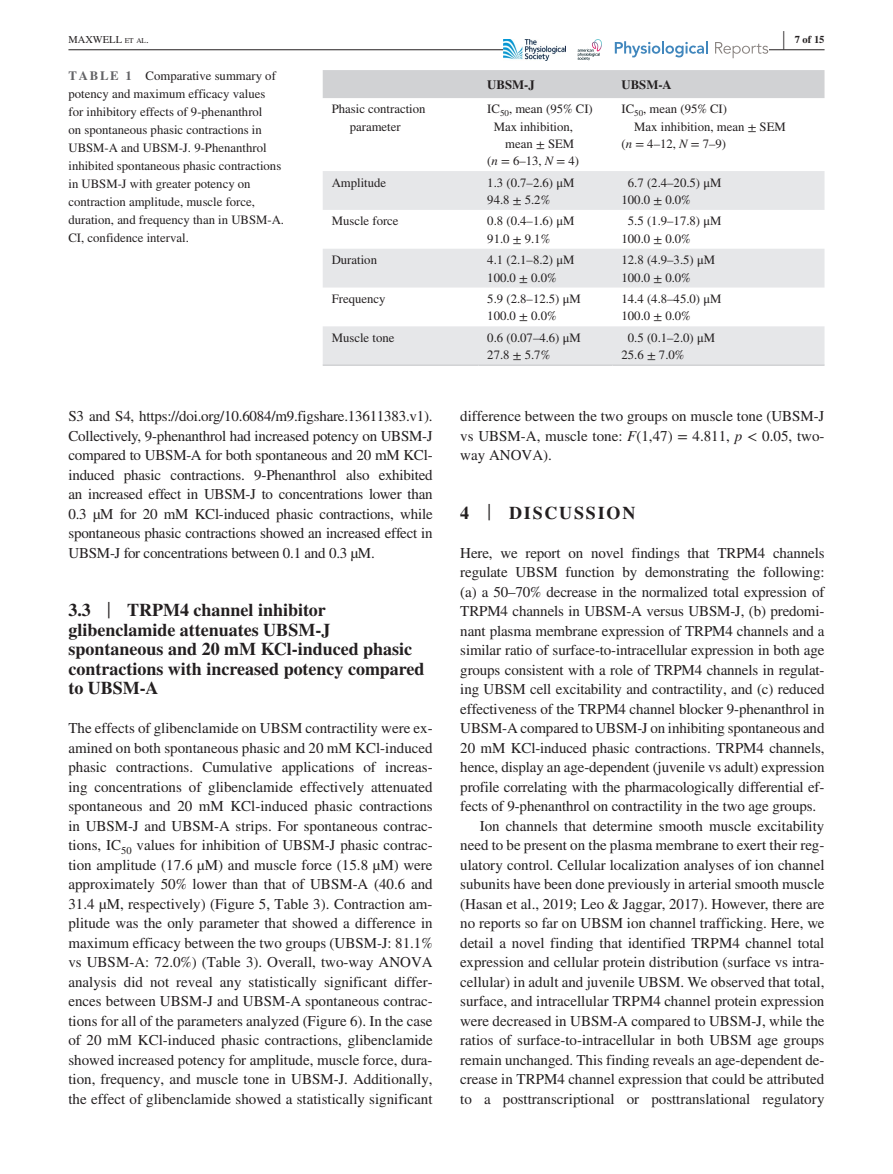
<style>
.page{position:relative;width:893px;height:1174px;background:#fff}
.page>*{position:absolute;margin:0;border:0;box-sizing:border-box;transform-origin:0 0}
.t1{font:700 25.95px "STIX";color:#231f20;scale:.36 1}
.t2{font:700 18px/19.5px "STIX";color:#231f20}
.t3{font:700 18px "STIX";letter-spacing:.1em;color:#231f20}
.t4{font:15px/19.5px "STIX";letter-spacing:-.01em;color:#231f20;text-align:justify}
.t5{font:12.75px/17.2px "STIX";color:#231f20}
.t6{font:700 12.75px "STIX";color:#231f20}
.t7{font:10.5px "STIX";color:#231f20}
.t8{font:700 10.5px "STIX";color:#231f20}
.s1{font-size:7.35px}
.s2{font-weight:700;color:#636366}
.s3{font-style:italic}
.s4{font-weight:400;font-size:23.7px}
</style>
<div class="page">
<hr style="left:68px;top:49px;width:756px;height:1px;background:#231f20">
<div style="left:504px;top:39px;width:264px;height:21px;background:#fff"></div>
<svg style="left:578px;top:39px;width:24px;height:21px"></svg>
<img style="left:504px;top:39px;width:61px;height:21px">
<svg style="left:615px;top:41px;width:93px;height:16px"></svg>
<svg style="left:715px;top:42px;width:53px;height:16px"></svg>
<div style="left:323px;top:70px;width:501px;height:28px;background:#d1d2d4"></div>
<svg style="left:323px;top:171px;width:501px;height:193px;fill:#e6e7e9"></svg>
<hr style="left:323px;top:364px;width:155px;height:2px;background:#d1d2d4">
<hr style="left:478px;top:364px;width:135px;height:2px;background:#d1d2d4">
<hr style="left:613px;top:364px;width:211px;height:2px;background:#d1d2d4">
<h1 class="t1" style="left:783px;top:24px;width:7px">|</h1>
<p class="t7" style="left:68px;top:32px;width:82px">MAXWELL <span class="s1">et al</span> .</p>
<p class="t8" style="left:795px;top:33px;width:31px">7 of 15</p>
<p class="t5" style="left:68px;top:67px;width:217px;line-height:18px"><span class="s2">TABLE 1</span> Comparative summary of potency and maximum efficacy values<br>for inhibitory effects of 9-phenanthrol<br>on spontaneous phasic contractions in UBSM-A and UBSM-J. 9-Phenanthrol inhibited spontaneous phasic contractions in UBSM-J with greater potency on contraction amplitude, muscle force, duration, and frequency than in UBSM-A.<br>CI, confidence interval.</p>
<p class="t6" style="left:487px;top:77px;width:49px">UBSM-J</p>
<p class="t6" style="left:622px;top:77px;width:52px">UBSM-A</p>
<p class="t5" style="left:332px;top:101px;width:95px;text-align:center">Phasic contraction parameter</p>
<p class="t5" style="left:494px;top:101px;width:101px;text-indent:-6px">IC<sub>50</sub>, mean (95% CI)<br>Max inhibition,</p>
<p class="t5" style="left:487px;top:136px;width:93px;text-indent:18px">mean ± SEM (<span class="s3">n</span> = 6–13, <span class="s3">N</span> = 4)</p>
<p class="t5" style="left:622px;top:101px;width:107px">IC<sub>50</sub>, mean (95% CI)</p>
<p class="t5" style="left:634px;top:118px;width:153px">Max inhibition, mean ± SEM</p>
<p class="t5" style="left:622px;top:136px;width:106px">(<span class="s3">n</span> = 4–12, <span class="s3">N</span> = 7–9)</p>
<p class="t5" style="left:332px;top:175px;width:56px">Amplitude</p>
<p class="t5" style="left:487px;top:175px;width:89px">1.3 (0.7–2.6) μM<br>94.8 ± 5.2%</p>
<p class="t5" style="left:622px;top:175px;width:101px;text-indent:6px">6.7 (2.4–20.5) μM<br>100.0 ± 0.0%</p>
<p class="t5" style="left:332px;top:213px;width:68px">Muscle force</p>
<p class="t5" style="left:487px;top:213px;width:89px">0.8 (0.4–1.6) μM<br>91.0 ± 9.1%</p>
<p class="t5" style="left:622px;top:213px;width:101px;text-indent:6px">5.5 (1.9–17.8) μM<br>100.0 ± 0.0%</p>
<p class="t5" style="left:332px;top:252px;width:47px">Duration</p>
<p class="t5" style="left:487px;top:252px;width:89px">4.1 (2.1–8.2) μM<br>100.0 ± 0.0%</p>
<p class="t5" style="left:622px;top:252px;width:95px">12.8 (4.9–3.5) μM<br>100.0 ± 0.0%</p>
<p class="t5" style="left:332px;top:291px;width:55px">Frequency</p>
<p class="t5" style="left:487px;top:291px;width:95px">5.9 (2.8–12.5) μM<br>100.0 ± 0.0%</p>
<p class="t5" style="left:622px;top:291px;width:101px">14.4 (4.8–45.0) μM<br>100.0 ± 0.0%</p>
<p class="t5" style="left:332px;top:330px;width:64px">Muscle tone</p>
<p class="t5" style="left:487px;top:330px;width:95px">0.6 (0.07–4.6) μM<br>27.8 ± 5.7%</p>
<p class="t5" style="left:622px;top:330px;width:95px;text-indent:6px">0.5 (0.1–2.0) μM<br>25.6 ± 7.0%</p>
<p class="t4" style="left:68px;top:407px;width:366px">S3 and S4, https://doi.org/10.6084/m9.figshare.13611383.v1).<br>Collectively, 9-phenanthrol had increased potency on UBSM-J compared to UBSM-A for both spontaneous and 20 mM KCl&shy;induced phasic contractions. 9-Phenanthrol also exhibited an increased effect in UBSM-J to concentrations lower than 0.3 µM for 20 mM KCl-induced phasic contractions, while spontaneous phasic contractions showed an increased effect in UBSM-J for concentrations between 0.1 and 0.3 µM.</p>
<p class="t2" style="left:68px;top:600px;width:358px">3.3 <span class="s4">|</span> TRPM4 channel inhibitor glibenclamide attenuates UBSM-J spontaneous and 20 mM KCl-induced phasic contractions with increased potency compared to UBSM-A</p>
<p class="t4" style="left:68px;top:719px;width:366px">The effects of glibenclamide on UBSM contractility were ex&shy;amined on both spontaneous phasic and 20 mM KCl-induced phasic contractions. Cumulative applications of increas&shy;ing concentrations of glibenclamide effectively attenuated spontaneous and 20 mM KCl-induced phasic contractions in UBSM-J and UBSM-A strips. For spontaneous contrac&shy;tions, IC<sub>50</sub> values for inhibition of UBSM-J phasic contrac&shy;tion amplitude (17.6 µM) and muscle force (15.8 µM) were approximately 50% lower than that of UBSM-A (40.6 and 31.4 µM, respectively) (Figure 5, Table 3). Contraction am&shy;plitude was the only parameter that showed a difference in maximum efficacy between the two groups (UBSM-J: 81.1% vs UBSM-A: 72.0%) (Table 3). Overall, two-way ANOVA analysis did not reveal any statistically significant differ&shy;ences between UBSM-J and UBSM-A spontaneous contrac&shy;tions for all of the parameters analyzed (Figure 6). In the case of 20 mM KCl-induced phasic contractions, glibenclamide showed increased potency for amplitude, muscle force, dura&shy;tion, frequency, and muscle tone in UBSM-J. Additionally, the effect of glibenclamide showed a statistically significant</p>
<p class="t4" style="left:460px;top:407px;width:366px">difference between the two groups on muscle tone (UBSM-J vs UBSM-A, muscle tone: <span class="s3">F</span>(1,47) = 4.811, <span class="s3">p</span> &lt; 0.05, two&shy;way ANOVA).</p>
<p class="t3" style="left:460px;top:502px;width:176px">4 <span class="s4">|</span> DISCUSSION</p>
<p class="t4" style="left:460px;top:544px;width:366px">Here, we report on novel findings that TRPM4 channels</p>
<p class="t4" style="left:460px;top:563px;width:366px">regulate UBSM function by demonstrating the following:</p>
<p class="t4" style="left:460px;top:583px;width:366px">(a) a 50–70% decrease in the normalized total expression of</p>
<p class="t4" style="left:460px;top:602px;width:366px">TRPM4 channels in UBSM-A versus UBSM-J, (b) predomi-</p>
<p class="t4" style="left:460px;top:622px;width:366px">nant plasma membrane expression of TRPM4 channels and a</p>
<p class="t4" style="left:460px;top:641px;width:366px">similar ratio of surface-to-intracellular expression in both age</p>
<p class="t4" style="left:460px;top:661px;width:366px">groups consistent with a role of TRPM4 channels in regulat-</p>
<p class="t4" style="left:460px;top:680px;width:366px">ing UBSM cell excitability and contractility, and (c) reduced</p>
<p class="t4" style="left:460px;top:700px;width:366px">effectiveness of the TRPM4 channel blocker 9-phenanthrol in</p>
<p class="t4" style="left:460px;top:719px;width:366px">UBSM-A compared to UBSM-J on inhibiting spontaneous and</p>
<p class="t4" style="left:460px;top:739px;width:366px">20 mM KCl-induced phasic contractions. TRPM4 channels,</p>
<p class="t4" style="left:460px;top:758px;width:366px">hence, display an age-dependent (juvenile vs adult) expression</p>
<p class="t4" style="left:460px;top:778px;width:366px">profile correlating with the pharmacologically differential ef-</p>
<p class="t4" style="left:460px;top:797px;width:357px">fects of 9-phenanthrol on contractility in the two age groups.</p>
<p class="t4" style="left:480px;top:817px;width:346px">Ion channels that determine smooth muscle excitability</p>
<p class="t4" style="left:460px;top:836px;width:366px">need to be present on the plasma membrane to exert their reg-</p>
<p class="t4" style="left:460px;top:856px;width:366px">ulatory control. Cellular localization analyses of ion channel</p>
<p class="t4" style="left:460px;top:875px;width:366px">subunits have been done previously in arterial smooth muscle</p>
<p class="t4" style="left:460px;top:895px;width:366px">(Hasan et al., 2019; Leo &amp; Jaggar, 2017). However, there are</p>
<p class="t4" style="left:460px;top:914px;width:366px">no reports so far on UBSM ion channel trafficking. Here, we</p>
<p class="t4" style="left:460px;top:934px;width:366px">detail a novel finding that identified TRPM4 channel total</p>
<p class="t4" style="left:460px;top:953px;width:366px">expression and cellular protein distribution (surface vs intra-</p>
<p class="t4" style="left:460px;top:973px;width:366px">cellular) in adult and juvenile UBSM. We observed that total,</p>
<p class="t4" style="left:460px;top:992px;width:366px">surface, and intracellular TRPM4 channel protein expression</p>
<p class="t4" style="left:460px;top:1012px;width:366px">were decreased in UBSM-A compared to UBSM-J, while the</p>
<p class="t4" style="left:460px;top:1031px;width:366px">ratios of surface-to-intracellular in both UBSM age groups</p>
<p class="t4" style="left:460px;top:1051px;width:366px">remain unchanged. This finding reveals an age-dependent de-</p>
<p class="t4" style="left:460px;top:1070px;width:366px">crease in TRPM4 channel expression that could be attributed</p>
<p class="t4" style="left:460px;top:1090px;width:366px">to a posttranscriptional or posttranslational regulatory</p>
</div>
